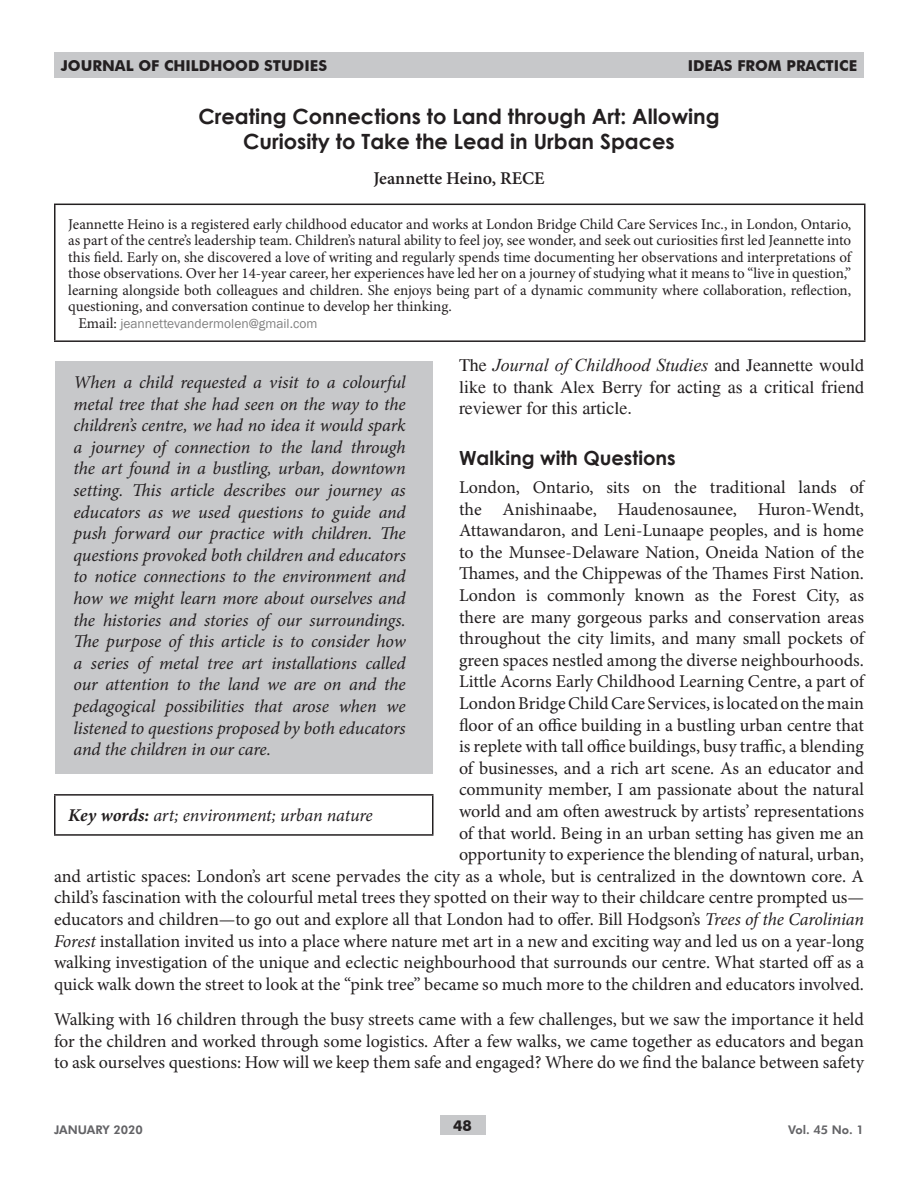
<style>
.page{position:relative;width:918px;height:1188px;background:#fff}
.page>*{position:absolute;margin:0;border:0;box-sizing:border-box;transform-origin:0 0}
.t1{font:700 21px/25.2px "Century Gothic";color:#231f20;text-align:center}
.t2{font:700 19.5px "Century Gothic";color:#231f20}
.t3{font:18px/21.6px "Minion Pro";color:#231f20;text-align:right}
.t4{font:italic 18px/21.6px "Minion Pro";letter-spacing:-.01em;color:#231f20;text-align:justify}
.t5{font:18px/21.6px "Times";color:#231f20}
.t6{font:italic 18px "Times New Roman";color:#231f20}
.t7{font:600 18px "Minion Pro";color:#231f20}
.t8{font:15px/16.5px "Minion Pro";color:#231f20;text-align:justify}
.t9{font:700 15px "Futura BT";color:#231f20}
.t10{font:13.5px "Franklin Gothic";color:#808080}
.t11{font:800 12px "Futura BT";color:#636366}
.s1{font-family:"Minion Pro";font-size:15px;color:#231f20}
.s2{font-family:"Times";font-style:normal}
.s3{font-style:italic}
.s4{font-weight:700}
</style>
<div class="page">
<div style="left:440px;top:1116px;width:45px;height:19px;background:#c7c8ca"></div>
<div style="left:54px;top:52px;width:810px;height:26px;background:#c7c8ca"></div>
<hr style="left:54px;top:204px;width:812px;height:1px;background:#231f20">
<hr style="left:54px;top:205px;width:2px;height:135px;background:#231f20">
<hr style="left:864px;top:205px;width:2px;height:135px;background:#231f20">
<hr style="left:54px;top:340px;width:812px;height:2px;background:#231f20">
<div style="left:55px;top:361px;width:378px;height:413px;background:#c7c8ca"></div>
<hr style="left:54px;top:794px;width:380px;height:2px;background:#231f20">
<hr style="left:54px;top:796px;width:2px;height:38px;background:#231f20">
<hr style="left:432px;top:796px;width:2px;height:38px;background:#231f20">
<hr style="left:54px;top:834px;width:380px;height:2px;background:#231f20">
<p class="t9" style="left:61px;top:57px;width:268px">JOURNAL OF CHILDHOOD STUDIES</p>
<p class="t9" style="left:688px;top:57px;width:171px">IDEAS FROM PRACTICE</p>
<p class="t1" style="left:198px;top:103px;width:523px">Creating Connections to Land through Art: Allowing<br>Curiosity to Take the Lead in Urban Spaces</p>
<p class="t7" style="left:373px;top:166px;width:173px">Jeannette Heino, RECE</p>
<p class="t8" style="left:68px;top:216px;width:785px">Jeannette Heino is a registered early childhood educator and works at London Bridge Child Care Services Inc., in London, Ontario, as part of the centre’s leadership team. Children’s natural ability to feel joy, see wonder, and seek out curiosities first led Jeannette into this field. Early on, she discovered a love of writing and regularly spends time documenting her observations and interpretations of those observations. Over her 14-year career, her experiences have led her on a journey of studying what it means to “live in question,” learning alongside both colleagues and children. She enjoys being part of a dynamic community where collaboration, reflection, questioning, and conversation continue to develop her thinking.</p>
<p class="t10" style="left:78px;top:315px;width:240px"><span class="s1">Email:</span> jeannettevandermolen@gmail.com</p>
<p class="t6" style="left:459px;top:353px;width:407px"><span class="s2">The</span> Journal of Childhood Studies <span class="s2">and Jeannette would</span></p>
<p class="t5" style="left:459px;top:376px;width:407px">like to thank Alex Berry for acting as a critical friend reviewer for this article.</p>
<p class="t2" style="left:459px;top:443px;width:218px">Walking with Questions</p>
<p class="t3" style="left:54px;top:477px;width:812px">London, Ontario, sits on the traditional lands of<br>the Anishinaabe, Haudenosaunee, Huron-Wendt,<br>Attawandaron, and Leni-Lunaape peoples, and is home<br>to the Munsee-Delaware Nation, Oneida Nation of the<br>Thames, and the Chippewas of the Thames First Nation.<br>London is commonly known as the Forest City, as<br>there are many gorgeous parks and conservation areas<br>throughout the city limits, and many small pockets of<br>green spaces nestled among the diverse neighbourhoods.<br>Little Acorns Early Childhood Learning Centre, a part of<br>London Bridge Child Care Services, is located on the main<br>floor of an office building in a bustling urban centre that<br>is replete with tall office buildings, busy traffic, a blending<br>of businesses, and a rich art scene. As an educator and<br>community member, I am passionate about the natural<br>world and am often awestruck by artists’ representations<br>of that world. Being in an urban setting has given me an<br>opportunity to experience the blending of natural, urban,<br>and artistic spaces: London’s art scene pervades the city as a whole, but is centralized in the downtown core. A child’s fascination with the colourful metal trees they spotted on their way to their childcare centre prompted us— educators and children—to go out and explore all that London had to offer. Bill Hodgson’s <span class="s3">Trees of the Carolinian Forest</span> installation invited us into a place where nature met art in a new and exciting way and led us on a year-long walking investigation of the unique and eclectic neighbourhood that surrounds our centre. What started off as a quick walk down the street to look at the “pink tree” became so much more to the children and educators involved.</p>
<p class="t3" style="left:54px;top:1008px;width:812px;text-align:justify">Walking with 16 children through the busy streets came with a few challenges, but we saw the importance it held for the children and worked through some logistics. After a few walks, we came together as educators and began to ask ourselves questions: How will we keep them safe and engaged? Where do we find the balance between safety</p>
<p class="t4" style="left:74px;top:371px;width:334px">When a child requested a visit to a colourful metal tree that she had seen on the way to the children’s centre, we had no idea it would spark a journey of connection to the land through the art found in a bustling, urban, downtown setting. This article describes our journey as educators as we used questions to guide and push forward our practice with children. The questions provoked both children and educators to notice connections to the environment and how we might learn more about ourselves and the histories and stories of our surroundings.<br>The purpose of this article is to consider how a series of metal tree art installations called our attention to the land we are on and the pedagogical possibilities that arose when we listened to questions proposed by both educators and the children in our care.</p>
<p class="t4" style="left:68px;top:805px;width:306px"><span class="s4">Key words:</span> art; environment; urban nature</p>
<p class="t11" style="left:54px;top:1122px;width:90px">JANUARY 2020</p>
<p class="t9" style="left:453px;top:1117px;width:20px">48</p>
<p class="t11" style="left:788px;top:1122px;width:77px">Vol. 45 No. 1</p>
</div>
